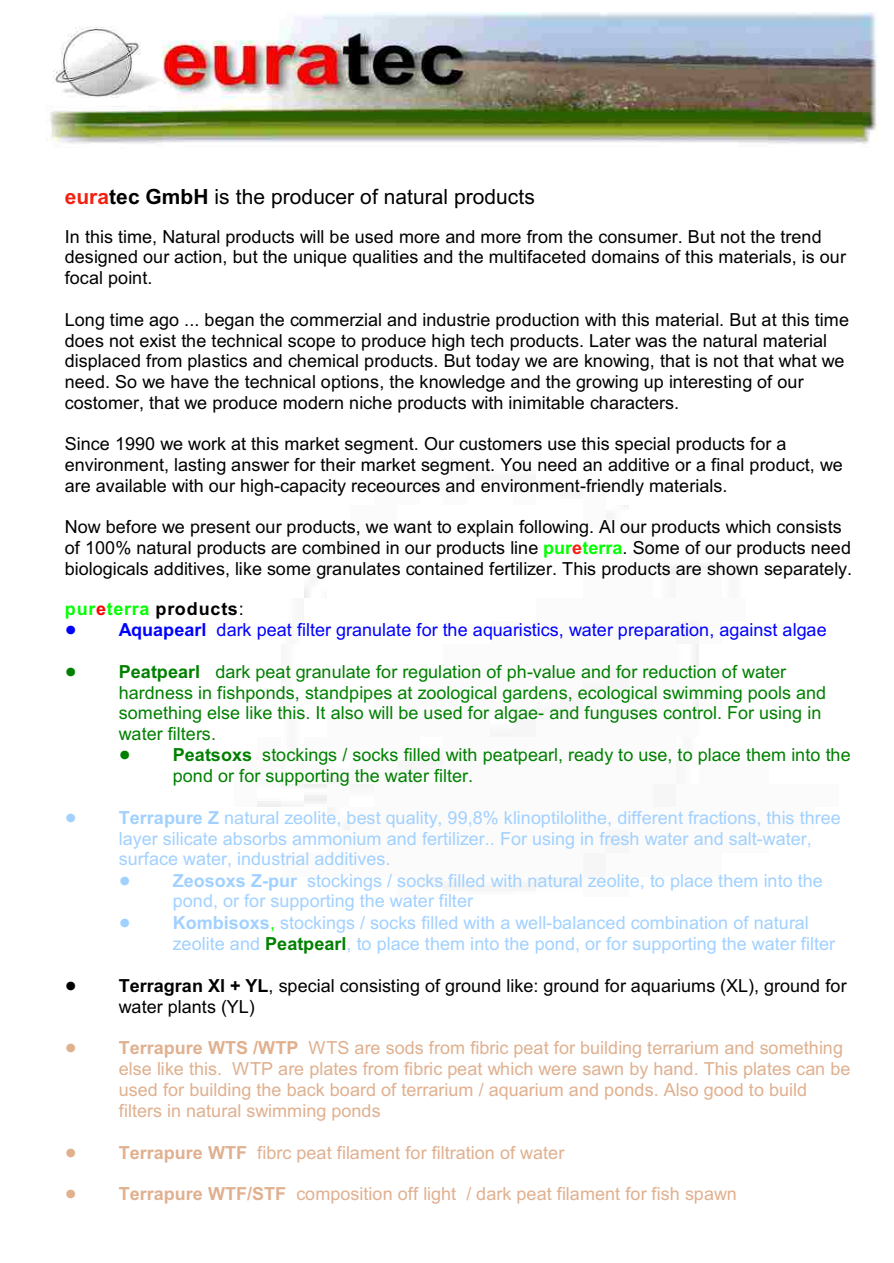
<style>
.page{position:relative;width:894px;height:1263px;background:#fff}
.page>*{position:absolute;margin:0;border:0;box-sizing:border-box;transform-origin:0 0}
.t1{font:21px "Arial";letter-spacing:.005em;color:#000}
.t2{font:18px/20.7px "Arial";letter-spacing:.005em;color:#000}
.t3{font:18px/21px "Arial";letter-spacing:.005em;color:#a1d1ff}
.t4{font:18px/20.7px "Arial";letter-spacing:.005em;color:#e0b08f}
.t5{font:18px/20.7px "Arial";letter-spacing:.005em;color:#008000}
.t6{font:18px/21.5px "Arial";letter-spacing:.005em;color:#00f}
.s1{font-weight:700;color:#f22112}
.s2{font-weight:700}
.s3{font-weight:700;color:#0f0}
.s4{font-weight:700;color:#f00}
.s5{font-weight:700;color:#000}
.s6{color:#000}
.s7{color:#0f0}
.s8{font-weight:700;color:#008000}
</style>
<div class="page">
<img style="left:50px;top:13px;width:827px;height:131px">
<p class="t1" style="left:65px;top:189px;width:472px"><span class="s1">eura</span><span class="s2">tec GmbH</span> is the producer of natural products</p>
<p class="t2" style="left:65px;top:228px;width:783px">In this time, Natural products will be used more and more from the consumer. But not the trend designed our action, but the unique qualities and the multifaceted domains of this materials, is our focal point.</p>
<p class="t2" style="left:65px;top:311px;width:786px">Long time ago ... began the commerzial and industrie production with this material. But at this time does not exist the technical scope to produce high tech products. Later was the natural material displaced from plastics and chemical products. But today we are knowing, that is not that what we need. So we have the technical options, the knowledge and the growing up interesting of our costomer, that we produce modern niche products with inimitable characters.</p>
<p class="t2" style="left:65px;top:435px;width:780px">Since 1990 we work at this market segment. Our customers use this special products for a environment, lasting answer for their market segment. You need an additive or a final product, we are available with our high-capacity receources and environment-friendly materials.</p>
<p class="t2" style="left:65px;top:518px;width:789px">Now before we present our products, we want to explain following. Al our products which consists of 100% natural products are combined in our products line <span class="s3">pur</span><span class="s1">e</span><span class="s3">terra</span>. Some of our products need biologicals additives, like some granulates contained fertilizer. This products are shown separately.</p>
<p class="t6" style="left:119px;top:599px;width:709px;text-indent:-54px"><span class="s3">pur</span><span class="s4">e</span><span class="s3">terra</span> <span class="s5">products</span><span class="s6">:<br></span><span class="s2">Aquapearl</span> dark peat filter granulate for the aquaristics, water preparation, against algae</p>
<p class="t5" style="left:119px;top:663px;width:709px"><span class="s2">Peatpearl</span> dark peat granulate for regulation of ph-value and for reduction of water hardness in fishponds, standpipes at zoological gardens, ecological swimming pools and something else like this. It also will be used for algae- and funguses control. For using in water filters.</p>
<p class="t5" style="left:173px;top:746px;width:679px"><span class="s2">Peatsoxs</span> stockings / socks filled with peatpearl, ready to use, to place them into the pond or for supporting the water filter.</p>
<p class="t3" style="left:119px;top:809px;width:724px"><span class="s2">Terrapure Z</span> natural zeolite, best quality, 99,8% klinoptilolithe, different fractions, this three layer silicate absorbs ammonium and fertilizer.. For using in fresh water and salt-water, surface water, industrial additives.</p>
<p class="t3" style="left:173px;top:872px;width:664px"><span class="s2">Zeosoxs Z-pur</span> stockings / socks filled with natural zeolite, to place them into the pond, or for supporting the water filter<br><span class="s2">Kombisoxs</span><span class="s7">,</span> stockings / socks filled with a well-balanced combination of natural zeolite and <span class="s8">Peatpearl</span>, to place them into the pond, or for supporting the water filter</p>
<p class="t2" style="left:119px;top:977px;width:729px"><span class="s2">Terragran Xl + YL</span>, special consisting of ground like: ground for aquariums (XL), ground for water plants (YL)</p>
<p class="t4" style="left:119px;top:1039px;width:733px"><span class="s2">Terrapure WTS /WTP</span> WTS are sods from fibric peat for building terrarium and something else like this. WTP are plates from fibric peat which were sawn by hand. This plates can be used for building the back board of terrarium / aquarium and ponds. Also good to build filters in natural swimming ponds</p>
<p class="t4" style="left:119px;top:1143px;width:447px"><span class="s2">Terrapure WTF</span> fibrc peat filament for filtration of water</p>
<p class="t4" style="left:119px;top:1185px;width:620px"><span class="s2">Terrapure WTF/STF</span> composition off light / dark peat filament for fish spawn</p>
</div>
